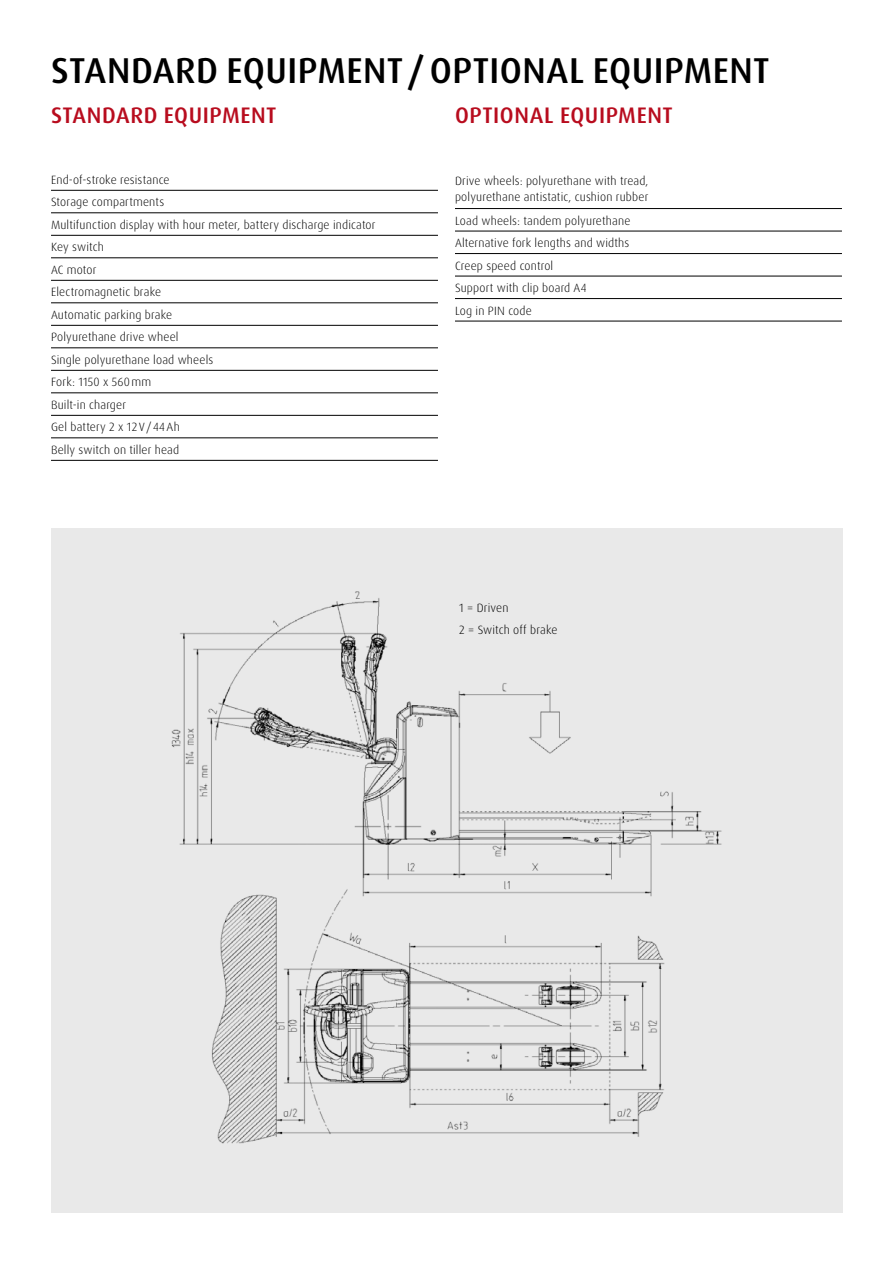
<style>
.page{position:relative;width:893px;height:1263px;background:#fff}
.page>*{position:absolute;margin:0;border:0;box-sizing:border-box;transform-origin:0 0}
.t1{font:500 36px "Dax Pro";letter-spacing:.015em;color:#000}
.t2{font:500 22.5px "Dax Pro";letter-spacing:.025em;color:#b80c1e}
.t3{font:300 12px/22.5px "Dax Pro";letter-spacing:.015em;color:#000}
</style>
<div class="page">
<hr style="left:455px;top:208px;width:387px;height:1px;background:#000">
<hr style="left:455px;top:231px;width:387px;height:1px;background:#000">
<hr style="left:455px;top:253px;width:387px;height:1px;background:#000">
<hr style="left:455px;top:276px;width:387px;height:1px;background:#000">
<hr style="left:455px;top:298px;width:387px;height:1px;background:#000">
<hr style="left:455px;top:321px;width:387px;height:1px;background:#000">
<hr style="left:51px;top:190px;width:387px;height:1px;background:#000">
<hr style="left:51px;top:213px;width:387px;height:1px;background:#000">
<hr style="left:51px;top:235px;width:387px;height:1px;background:#000">
<hr style="left:51px;top:258px;width:387px;height:1px;background:#000">
<hr style="left:51px;top:280px;width:387px;height:1px;background:#000">
<hr style="left:51px;top:303px;width:387px;height:1px;background:#000">
<hr style="left:51px;top:325px;width:387px;height:1px;background:#000">
<hr style="left:51px;top:348px;width:387px;height:1px;background:#000">
<hr style="left:51px;top:370px;width:387px;height:1px;background:#000">
<hr style="left:51px;top:393px;width:387px;height:1px;background:#000">
<hr style="left:51px;top:415px;width:387px;height:1px;background:#000">
<hr style="left:51px;top:438px;width:387px;height:1px;background:#000">
<hr style="left:51px;top:460px;width:387px;height:1px;background:#000">
<div style="left:51px;top:528px;width:791px;height:684px;background:#e9e9e9"></div>
<img style="left:171px;top:591px;width:551px;height:553px">
<h1 class="t1" style="left:51px;top:47px;width:720px">STANDARD EQUIPMENT /OPTIONAL EQUIPMENT</h1>
<h2 class="t2" style="left:51px;top:101px;width:227px">STANDARD EQUIPMENT</h2>
<h2 class="t2" style="left:455px;top:101px;width:219px">OPTIONAL EQUIPMENT</h2>
<p class="t3" style="left:51px;top:168px;width:326px">End-of-stroke resistance<br>Storage compartments<br>Multifunction display with hour meter, battery discharge indicator<br>Key switch<br>AC motor<br>Electromagnetic brake<br>Automatic parking brake<br>Polyurethane drive wheel<br>Single polyurethane load wheels<br>Fork: 1150 x 560mm<br>Built-in charger<br>Gel battery 2 x 12V/44Ah<br>Belly switch on tiller head</p>
<p class="t3" style="left:455px;top:173px;width:195px;line-height:15.8px">Drive wheels: polyurethane with tread, polyurethane antistatic, cushion rubber</p>
<p class="t3" style="left:455px;top:209px;width:177px">Load wheels: tandem polyurethane<br>Alternative fork lengths and widths<br>Creep speed control<br>Support with clip board A4<br>Log in PIN code</p>
<p class="t3" style="left:459px;top:596px;width:100px">1 = Driven<br>2 = Switch off brake</p>
</div>
